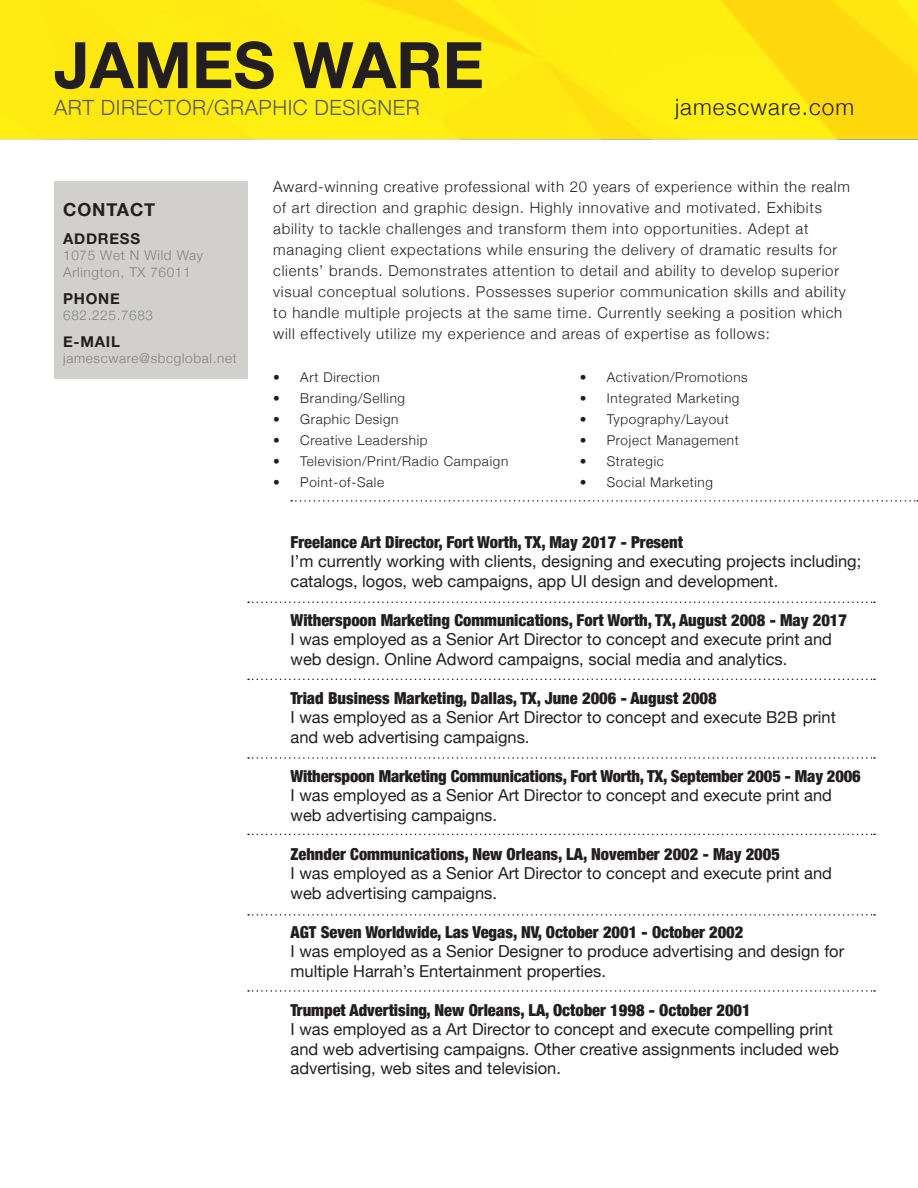
<style>
.page{position:relative;width:918px;height:1188px;background:#fff}
.page>*{position:absolute;margin:0;border:0;box-sizing:border-box;transform-origin:0 0}
.t1{font:700 64.2px "Helvetica Neue";color:#231f20}
.t2{font:300 22.5px "Helvetica Neue";letter-spacing:.05em;color:#231f20}
.t3{font:300 21px "Helvetica Neue";letter-spacing:.025em;color:#57585a}
.Profile__Bold{font:700 18px "Helvetica Neue";letter-spacing:.05em;color:#231f20}
.t4{font:16.5px/19.5px "Helvetica Neue";color:#231f20}
.t5{font:900 condensed 16.5px "Helvetica Neue";color:#231f20}
.Profile__Light{font:300 15px/21px "Helvetica Neue";letter-spacing:.05em;color:#231f20}
.Profile__Bold-2{font:700 15px "Helvetica Neue";letter-spacing:.05em;color:#231f20}
.t6{font:300 13.5px "Helvetica Neue";letter-spacing:.05em;color:#231f20}
.Profile__Light-2{font:300 13.5px "Helvetica Neue";letter-spacing:.05em;color:#808285}
</style>
<div class="page">
<img style="left:0;top:0;width:918px;height:139px">
<div style="left:54px;top:181px;width:193px;height:197px;background:#d2d0cd"></div>
<svg style="left:291px;top:500px;width:627px;height:2px"></svg>
<svg style="left:248px;top:602px;width:627px;height:1px"></svg>
<svg style="left:248px;top:679px;width:627px;height:1px"></svg>
<svg style="left:248px;top:757px;width:627px;height:2px"></svg>
<svg style="left:248px;top:834px;width:627px;height:1px"></svg>
<svg style="left:248px;top:914px;width:627px;height:2px"></svg>
<svg style="left:248px;top:990px;width:627px;height:2px"></svg>
<h1 class="t1" style="left:54px;top:15px;width:432px">JAMES WARE</h1>
<p class="t3" style="left:54px;top:91px;width:367px">ART DIRECTOR/GRAPHIC DESIGNER</p>
<h2 class="t2" style="left:675px;top:89px;width:181px">jamescware.com</h2>
<p class="Profile__Bold" style="left:63px;top:195px;width:94px">CONTACT</p>
<p class="Profile__Bold-2" style="left:63px;top:227px;width:79px">ADDRESS</p>
<p class="Profile__Light-2" style="left:63px;top:245px;width:142px">1075 Wet N Wild Way</p>
<p class="Profile__Light-2" style="left:63px;top:261px;width:129px">Arlington, TX 76011</p>
<p class="Profile__Bold-2" style="left:63px;top:286px;width:58px">PHONE</p>
<p class="Profile__Light-2" style="left:63px;top:304px;width:91px">682.225.7683</p>
<p class="Profile__Bold-2" style="left:63px;top:330px;width:58px">E-MAIL</p>
<p class="Profile__Light-2" style="left:63px;top:347px;width:175px">jamescware@sbcglobal.net</p>
<p class="Profile__Light" style="left:273px;top:175px;width:578px">Award-winning creative professional with 20 years of experience within the realm of art direction and graphic design. Highly innovative and motivated. Exhibits ability to tackle challenges and transform them into opportunities. Adept at managing client expectations while ensuring the delivery of dramatic results for clients’ brands. Demonstrates attention to detail and ability to develop superior visual conceptual solutions. Possesses superior communication skills and ability to handle multiple projects at the same time. Currently seeking a position which will effectively utilize my experience and areas of expertise as follows:</p>
<p class="t6" style="left:273px;top:366px;width:108px">• Art Direction</p>
<p class="t6" style="left:273px;top:387px;width:133px">• Branding/Selling</p>
<p class="t6" style="left:273px;top:408px;width:127px">• Graphic Design</p>
<p class="t6" style="left:273px;top:429px;width:156px">• Creative Leadership</p>
<p class="t6" style="left:273px;top:450px;width:237px">• Television/Print/Radio Campaign</p>
<p class="t6" style="left:273px;top:471px;width:112px">• Point-of-Sale</p>
<p class="t6" style="left:580px;top:366px;width:170px">• Activation/Promotions</p>
<p class="t6" style="left:580px;top:387px;width:161px">• Integrated Marketing</p>
<p class="t6" style="left:580px;top:408px;width:151px">• Typography/Layout</p>
<p class="t6" style="left:580px;top:429px;width:161px">• Project Management</p>
<p class="t6" style="left:580px;top:450px;width:86px">• Strategic</p>
<p class="t6" style="left:580px;top:471px;width:135px">• Social Marketing</p>
<p class="t5" style="left:291px;top:528px;width:394px">Freelance Art Director, Fort Worth, TX, May 2017 - Present</p>
<p class="t4" style="left:291px;top:552px;width:572px">I’m currently working with clients, designing and executing projects including; catalogs, logos, web campaigns, app UI design and development.</p>
<p class="t5" style="left:291px;top:606px;width:558px">Witherspoon Marketing Communications, Fort Worth, TX, August 2008 - May 2017</p>
<p class="t4" style="left:291px;top:630px;width:543px">I was employed as a Senior Art Director to concept and execute print and web design. Online Adword campaigns, social media and analytics.</p>
<p class="t5" style="left:291px;top:684px;width:428px">Triad Business Marketing, Dallas, TX, June 2006 - August 2008</p>
<p class="t4" style="left:291px;top:708px;width:547px">I was employed as a Senior Art Director to concept and execute B2B print and web advertising campaigns.</p>
<p class="t5" style="left:291px;top:762px;width:572px">Witherspoon Marketing Communications, Fort Worth, TX, September 2005 - May 2006</p>
<p class="t4" style="left:291px;top:786px;width:543px">I was employed as a Senior Art Director to concept and execute print and web advertising campaigns.</p>
<p class="t5" style="left:291px;top:840px;width:491px">Zehnder Communications, New Orleans, LA, November 2002 - May 2005</p>
<p class="t4" style="left:291px;top:864px;width:543px">I was employed as a Senior Art Director to concept and execute print and web advertising campaigns.</p>
<p class="t5" style="left:291px;top:918px;width:454px">AGT Seven Worldwide, Las Vegas, NV, October 2001 - October 2002</p>
<p class="t4" style="left:291px;top:942px;width:555px">I was employed as a Senior Designer to produce advertising and design for multiple Harrah’s Entertainment properties.</p>
<p class="t5" style="left:291px;top:996px;width:462px">Trumpet Advertising, New Orleans, LA, October 1998 - October 2001</p>
<p class="t4" style="left:291px;top:1020px;width:550px">I was employed as a Art Director to concept and execute compelling print and web advertising campaigns. Other creative assignments included web advertising, web sites and television.</p>
</div>
